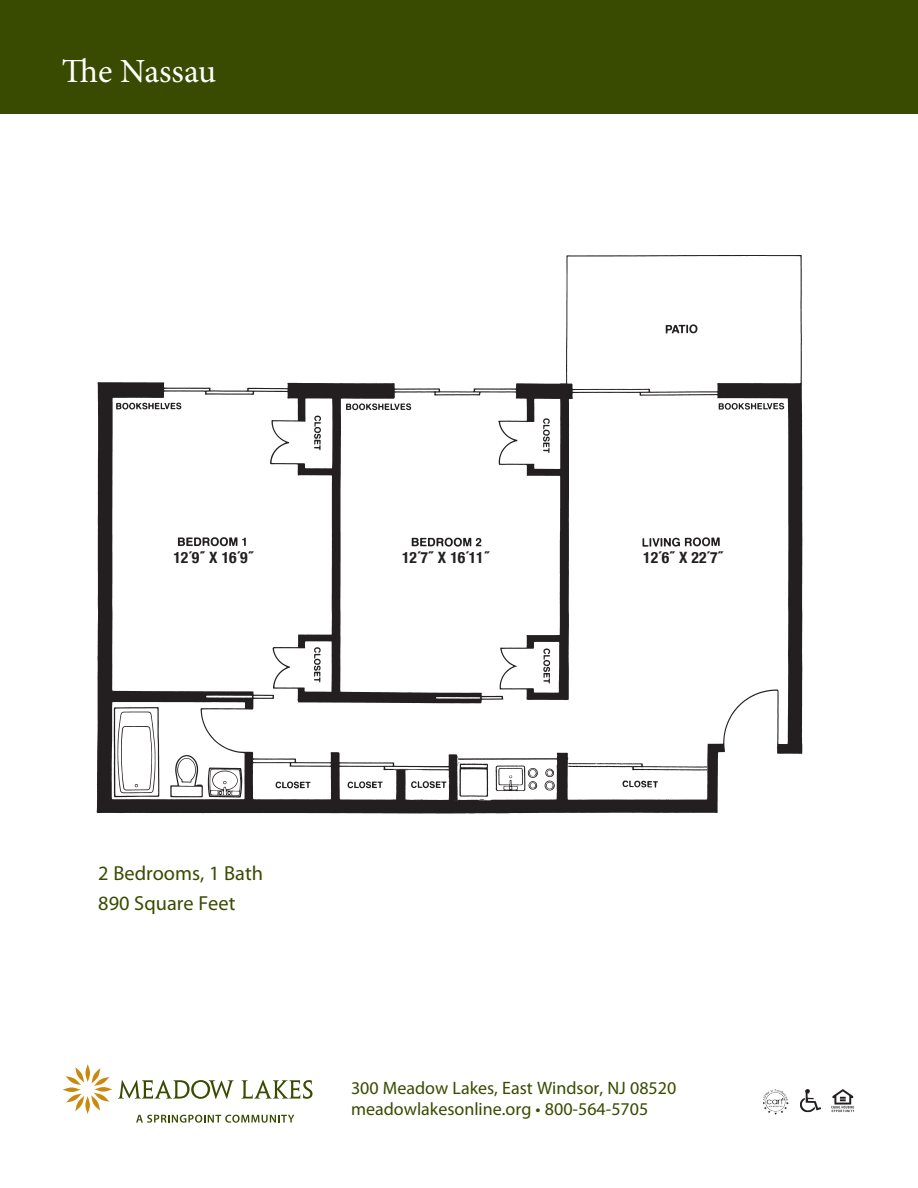
<style>
.page{position:relative;width:918px;height:1188px;background:#fff}
.page>*{position:absolute;margin:0;border:0;box-sizing:border-box;transform-origin:0 0}
.t1{font:33.9px "Minion Pro";letter-spacing:-.005em;color:#fff}
.t2{font:20.4px/29.5px "Myriad Pro";color:#394b00}
.t3{font:18px/21.8px "Myriad Pro";color:#394b00}
.t4{font:700 condensed 15.6px "Helvetica Neue";color:#231f20}
</style>
<div class="page">
<div style="left:0;top:0;width:918px;height:114px;background:#394b00"></div>
<svg style="left:85px;top:1064px;width:5px;height:18px"></svg>
<svg style="left:66px;top:1067px;width:18px;height:18px"></svg>
<svg style="left:63px;top:1087px;width:18px;height:5px"></svg>
<svg style="left:66px;top:1094px;width:18px;height:17px"></svg>
<svg style="left:85px;top:1096px;width:5px;height:18px"></svg>
<svg style="left:91px;top:1093px;width:18px;height:18px"></svg>
<svg style="left:94px;top:1087px;width:18px;height:5px"></svg>
<svg style="left:91px;top:1068px;width:19px;height:18px"></svg>
<svg style="left:136px;top:1115px;width:158px;height:8px"></svg>
<svg style="left:118px;top:1080px;width:116px;height:19px"></svg>
<svg style="left:241px;top:1080px;width:72px;height:19px"></svg>
<svg style="left:831px;top:1089px;width:23px;height:23px"></svg>
<svg style="left:800px;top:1089px;width:21px;height:23px"></svg>
<img style="left:763px;top:1089px;width:26px;height:26px">
<img style="left:96px;top:255px;width:707px;height:559px">
<div style="left:149px;top:548px;width:129px;height:30px;background:#fff"></div>
<div style="left:381px;top:548px;width:129px;height:30px;background:#fff"></div>
<div style="left:619px;top:548px;width:129px;height:30px;background:#fff"></div>
<h1 class="t1" style="left:62px;top:48px;width:156px">The Nassau</h1>
<p class="t4" style="left:173px;top:544px;width:82px">12´9´´ X 16´9´´</p>
<p class="t4" style="left:402px;top:544px;width:89px">12´7´´ X 16´11´´</p>
<p class="t4" style="left:643px;top:544px;width:82px">12´6´´ X 22´7´´</p>
<p class="t2" style="left:98px;top:858px;width:166px">2 Bedrooms, 1 Bath<br>890 Square Feet</p>
<p class="t3" style="left:351px;top:1076px;width:327px">300 Meadow Lakes, East Windsor, NJ 08520 meadowlakesonline.org • 800-564-5705</p>
</div>
